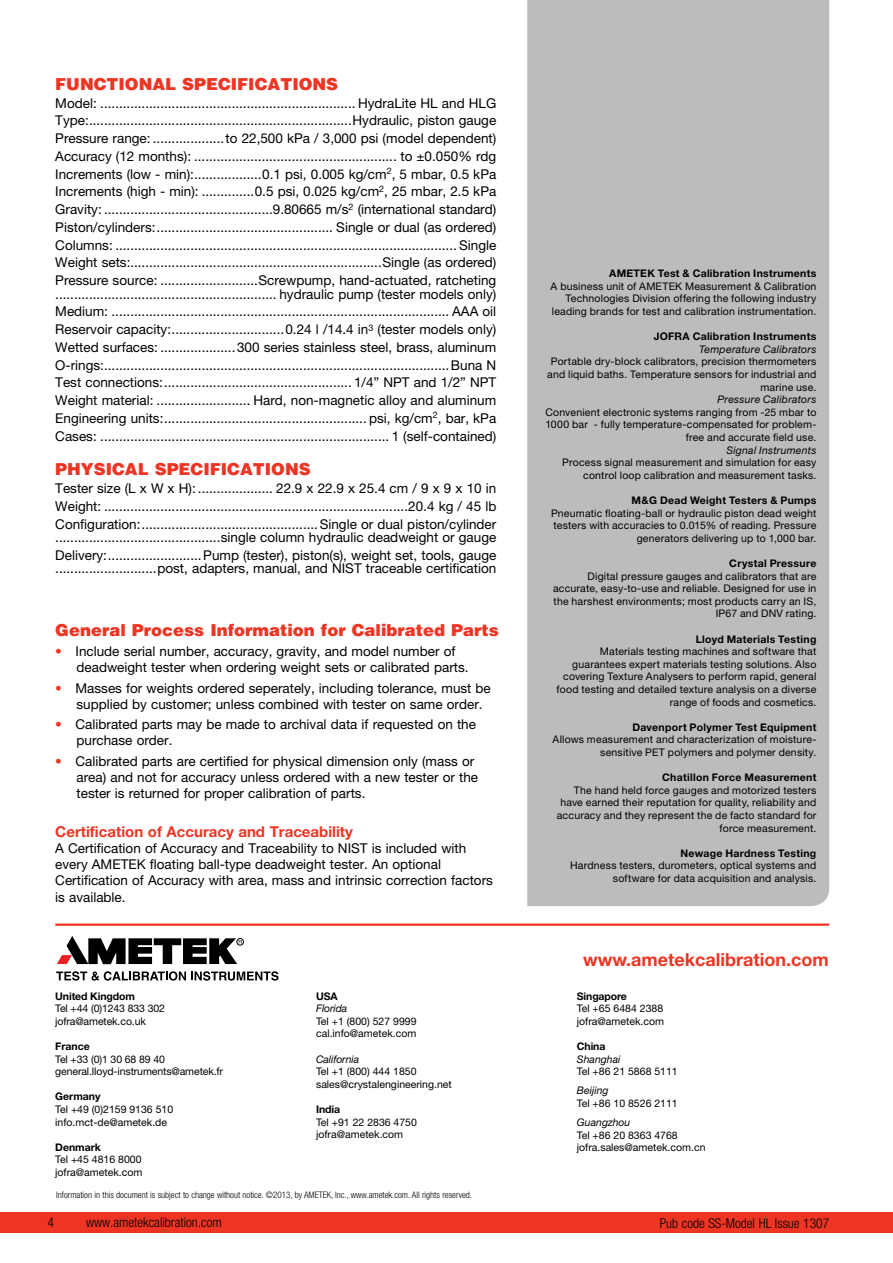
<style>
.page{position:relative;width:893px;height:1263px;background:#fff}
.page>*{position:absolute;margin:0;border:0;box-sizing:border-box;transform-origin:0 0}
.t1{font:700 18px "Helvetica Neue";color:#ee3524}
.t2{font:900 16.5px "Helvetica";color:#ee3524}
.t3{font:700 15px "Helvetica Neue";color:#ee3524}
.t4{font:13.5px/17.7px "Helvetica Neue";color:#000}
.t5{font:300 condensed 13.5px "Helvetica Neue";color:#000}
.t6{font:10.5px/12.6px "Helvetica Neue";letter-spacing:.015em;color:#000;text-align:right}
.t7{font:700 10.5px "Helvetica Neue";letter-spacing:.025em;color:#000}
.t8{font:10.5px/12.6px "Helvetica Neue";letter-spacing:-.01em;color:#000}
.t9{font:italic 10.5px "Helvetica Neue";letter-spacing:.015em;color:#000}
.t10{font:700 10.5px "Helvetica Neue";letter-spacing:-.01em;color:#000}
.t11{font:italic 10.5px "Helvetica Neue";letter-spacing:-.01em;color:#000}
.t12{font:700 10.5px "Helvetica Neue";color:#000}
.t13{font:300 condensed 9px "Helvetica Neue";color:#000}
.s1{color:#ee3524}
</style>
<div class="page">
<div style="left:527px;top:0;width:302px;height:906px;background:#babcbe"></div>
<div style="left:0;top:1212px;width:893px;height:21px;background:#ee3524"></div>
<hr style="left:55px;top:923px;width:774px;height:3px;background:#ee3524">
<svg style="left:56px;top:971px;width:223px;height:10px"></svg>
<div style="left:237px;top:938px;width:7px;height:7px;border:1px solid #000;border-radius:50%"></div>
<svg style="left:57px;top:936px;width:185px;height:28px"></svg>
<p class="t2" style="left:55px;top:73px;width:284px">FUNCTIONAL SPECIFICATIONS</p>
<p class="t4" style="left:55px;top:94px;width:443px;text-align:justify">Model: .................................................................... HydraLite HL and HLG Type:......................................................................Hydraulic, piston gauge Pressure range: ...................to 22,500 kPa / 3,000 psi (model dependent)<br>Accuracy (12 months): ...................................................... to ±0.050% rdg Increments (low - min):..................0.1 psi, 0.005 kg/cm<sup>2</sup>, 5 mbar, 0.5 kPa Increments (high - min): ..............0.5 psi, 0.025 kg/cm<sup>2</sup>, 25 mbar, 2.5 kPa Gravity: .............................................9.80665 m/s<sup>2</sup> (international standard)<br>Piston/cylinders:............................................... Single or dual (as ordered)<br>Columns: ........................................................................................... Single Weight sets:...................................................................Single (as ordered)<br>Pressure source: ..........................Screwpump, hand-actuated, ratcheting</p>
<p class="t4" style="left:55px;top:285px;width:443px;text-align:justify">........................................................... hydraulic pump (tester models only)<br>Medium: .......................................................................................... AAA oil Reservoir capacity:..............................0.24 l /14.4 in<sup>3</sup> (tester models only)<br>Wetted surfaces: ....................300 series stainless steel, brass, aluminum O-rings:............................................................................................Buna N Test connections:.................................................. 1/4” NPT and 1/2” NPT Weight material: ......................... Hard, non-magnetic alloy and aluminum Engineering units:...................................................... psi, kg/cm<sup>2</sup>, bar, kPa Cases: ............................................................................. 1 (self-contained)</p>
<p class="t2" style="left:55px;top:459px;width:257px">PHYSICAL SPECIFICATIONS</p>
<p class="t4" style="left:55px;top:479px;width:443px;text-align:justify">Tester size (L x W x H): .................... 22.9 x 22.9 x 25.4 cm / 9 x 9 x 10 in Weight: .................................................................................20.4 kg / 45 lb Configuration:...............................................Single or dual piston/cylinder</p>
<p class="t4" style="left:55px;top:528px;width:443px">............................................single column hydraulic deadweight or gauge<br>Delivery:.........................Pump (tester), piston(s), weight set, tools, gauge</p>
<p class="t4" style="left:55px;top:560px;width:443px">...........................post, adapters, manual, and NIST traceable certification</p>
<p class="t2" style="left:55px;top:619px;width:445px">General Process Information for Calibrated Parts</p>
<p class="t4" style="left:77px;top:643px;width:394px;line-height:16.2px;text-indent:-21px"><span class="s1">•</span> Include serial number, accuracy, gravity, and model number of deadweight tester when ordering weight sets or calibrated parts.</p>
<p class="t4" style="left:77px;top:679px;width:416px;line-height:16.2px;text-indent:-21px"><span class="s1">•</span> Masses for weights ordered seperately, including tolerance, must be supplied by customer; unless combined with tester on same order.</p>
<p class="t4" style="left:77px;top:716px;width:401px;line-height:16.2px;text-indent:-21px"><span class="s1">•</span> Calibrated parts may be made to archival data if requested on the purchase order.</p>
<p class="t4" style="left:77px;top:753px;width:403px;line-height:16.2px;text-indent:-21px"><span class="s1">•</span> Calibrated parts are certified for physical dimension only (mass or area) and not for accuracy unless ordered with a new tester or the tester is returned for proper calibration of parts.</p>
<p class="t3" style="left:55px;top:822px;width:299px">Certification of Accuracy and Traceability</p>
<p class="t4" style="left:55px;top:840px;width:439px;line-height:16.2px">A Certification of Accuracy and Traceability to NIST is included with every AMETEK floating ball-type deadweight tester. An optional Certification of Accuracy with area, mass and intrinsic correction factors is available.</p>
<p class="t10" style="left:55px;top:989px;width:81px">United Kingdom</p>
<p class="t8" style="left:55px;top:1002px;width:111px">Tel +44 (0)1243 833 302 jofra@ametek.co.uk</p>
<p class="t7" style="left:55px;top:1040px;width:36px">France</p>
<p class="t8" style="left:55px;top:1052px;width:169px">Tel +33 (0)1 30 68 89 40 general.lloyd-instruments@ametek.fr</p>
<p class="t12" style="left:55px;top:1090px;width:47px">Germany</p>
<p class="t6" style="left:55px;top:1103px;width:119px;text-align:left">Tel +49 (0)2159 9136 510 info.mct-de@ametek.de</p>
<p class="t12" style="left:55px;top:1140px;width:47px">Denmark</p>
<p class="t6" style="left:55px;top:1153px;width:89px;text-align:left">Tel +45 4816 8000 jofra@ametek.com</p>
<p class="t7" style="left:316px;top:989px;width:23px">USA</p>
<p class="t11" style="left:316px;top:1002px;width:33px">Florida</p>
<p class="t6" style="left:316px;top:1015px;width:102px;text-align:left">Tel +1 (800) 527 9999 cal.info@ametek.com</p>
<p class="t11" style="left:316px;top:1052px;width:45px">California</p>
<p class="t6" style="left:316px;top:1065px;width:137px;text-align:left">Tel +1 (800) 444 1850 sales@crystalengineering.net</p>
<p class="t7" style="left:316px;top:1103px;width:26px">India</p>
<p class="t6" style="left:316px;top:1115px;width:102px;text-align:left">Tel +91 22 2836 4750 jofra@ametek.com</p>
<p class="t13" style="left:56px;top:1189px;width:417px">Information in this document is subject to change without notice. ©2013, by AMETEK, Inc., www.ametek.com. All rights reserved.</p>
<p class="t5" style="left:47px;top:1214px;width:8px">4</p>
<p class="t5" style="left:86px;top:1214px;width:137px">www.ametekcalibration.com</p>
<p class="t7" style="left:609px;top:267px;width:209px">AMETEK Test &amp; Calibration Instruments</p>
<p class="t6" style="left:551px;top:280px;width:267px">A business unit of AMETEK Measurement &amp; Calibration<br>Technologies Division offering the following industry leading brands for test and calibration instrumentation.</p>
<p class="t7" style="left:654px;top:330px;width:164px">JOFRA Calibration Instruments</p>
<p class="t9" style="left:699px;top:343px;width:119px">Temperature Calibrators</p>
<p class="t6" style="left:547px;top:355px;width:271px">Portable dry-block calibrators, precision thermometers and liquid baths. Temperature sensors for industrial and marine use.</p>
<p class="t9" style="left:718px;top:393px;width:100px">Pressure Calibrators</p>
<p class="t6" style="left:545px;top:406px;width:272px">Convenient electronic systems ranging from -25 mbar to<br>1000 bar - fully temperature-compensated for problem&shy;free and accurate field use.</p>
<p class="t9" style="left:726px;top:444px;width:92px">Signal Instruments</p>
<p class="t6" style="left:562px;top:456px;width:256px">Process signal measurement and simulation for easy control loop calibration and measurement tasks.</p>
<p class="t7" style="left:631px;top:494px;width:187px">M&amp;G Dead Weight Testers &amp; Pumps</p>
<p class="t6" style="left:551px;top:506px;width:267px">Pneumatic floating-ball or hydraulic piston dead weight testers with accuracies to 0.015% of reading. Pressure generators delivering up to 1,000 bar.</p>
<p class="t7" style="left:729px;top:557px;width:89px">Crystal Pressure</p>
<p class="t6" style="left:553px;top:569px;width:265px">Digital pressure gauges and calibrators that are accurate, easy-to-use and reliable. Designed for use in the harshest environments; most products carry an IS, IP67 and DNV rating.</p>
<p class="t7" style="left:696px;top:632px;width:122px">Lloyd Materials Testing</p>
<p class="t6" style="left:557px;top:645px;width:261px">Materials testing machines and software that guarantees expert materials testing solutions. Also covering Texture Analysers to perform rapid, general food testing and detailed texture analysis on a diverse range of foods and cosmetics.</p>
<p class="t7" style="left:632px;top:721px;width:185px">Davenport Polymer Test Equipment</p>
<p class="t6" style="left:553px;top:733px;width:265px">Allows measurement and characterization of moisture&shy;sensitive PET polymers and polymer density.</p>
<p class="t7" style="left:662px;top:771px;width:156px">Chatillon Force Measurement</p>
<p class="t6" style="left:557px;top:784px;width:261px">The hand held force gauges and motorized testers have earned their reputation for quality, reliability and accuracy and they represent the de facto standard for force measurement.</p>
<p class="t7" style="left:681px;top:847px;width:137px">Newage Hardness Testing</p>
<p class="t6" style="left:570px;top:859px;width:248px">Hardness testers, durometers, optical systems and software for data acquisition and analysis.</p>
<h1 class="t1" style="left:583px;top:948px;width:247px">www.ametekcalibration.com</h1>
<p class="t10" style="left:577px;top:989px;width:52px">Singapore</p>
<p class="t6" style="left:577px;top:1002px;width:89px;text-align:left">Tel +65 6484 2388 jofra@ametek.com</p>
<p class="t7" style="left:577px;top:1040px;width:30px">China</p>
<p class="t9" style="left:577px;top:1052px;width:45px">Shanghai</p>
<p class="t6" style="left:577px;top:1065px;width:102px">Tel +86 21 5868 5111</p>
<p class="t9" style="left:577px;top:1084px;width:33px">Beijing</p>
<p class="t6" style="left:577px;top:1097px;width:102px">Tel +86 10 8526 2111</p>
<p class="t9" style="left:577px;top:1116px;width:55px">Guangzhou</p>
<p class="t6" style="left:577px;top:1128px;width:130px;text-align:left">Tel +86 20 8363 4768 jofra.sales@ametek.com.cn</p>
<p class="t5" style="left:660px;top:1215px;width:171px">Pub code SS-Model HL Issue 1307</p>
</div>
